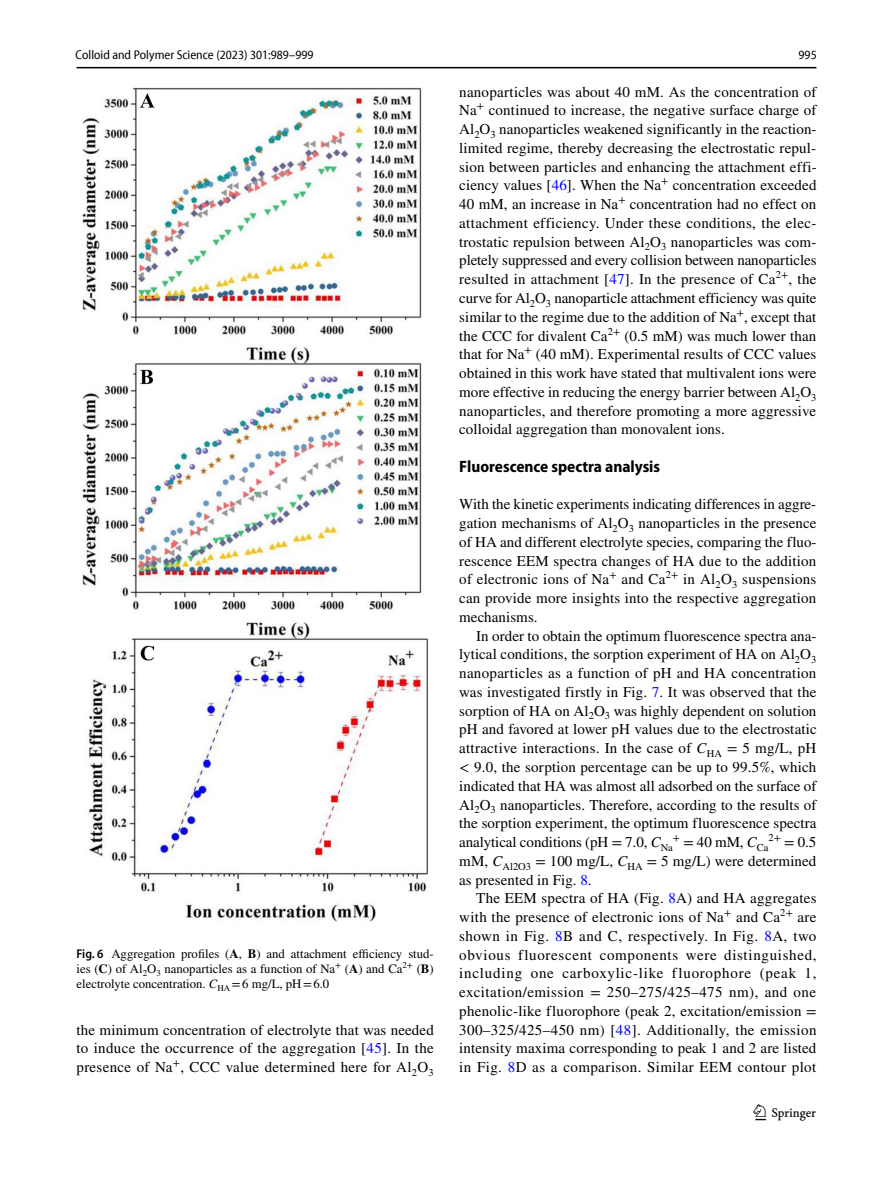
<style>
.page{position:relative;width:893px;height:1187px;background:#fff}
.page>*{position:absolute;margin:0;border:0;box-sizing:border-box;transform-origin:0 0}
.t1{font:22.5px "Springnew Regular 3";color:#000}
.t2{font:700 semi-condensed 16.5px "Myriad Pro";color:#000}
.t3{font:15px/18.8px "STIX";letter-spacing:.01em;color:#000;text-align:justify}
.t4{font:12.75px/15px "STIX";color:#000;text-align:justify}
.t5{font:semi-condensed 12.75px "Myriad Pro Unic";color:#000}
.s1{font-family:"Myriad Pro";font-weight:600;font-stretch:semi-condensed}
.s2{font-weight:700}
.s3{font-style:italic}
.s4{color:#00f}
</style>
<div class="page">
<hr style="left:77px;top:67px;width:739px;height:1px;background:#000">
<img style="left:82px;top:87px;width:347px;height:835px">
<p class="t5" style="left:76px;top:50px;width:239px">Colloid and Polymer Science (2023) 301:989–999</p>
<p class="t5" style="left:798px;top:50px;width:20px">995</p>
<p class="t4" style="left:77px;top:946px;width:359px"><span class="s1">Fig. 6</span> Aggregation profiles (<span class="s2">A</span>, <span class="s2">B</span>) and attachment efficiency stud&shy;ies (<span class="s2">C</span>) of Al<sub>2</sub>O<sub>3</sub> nanoparticles as a function of Na<sup>+</sup> (<span class="s2">A</span>) and Ca<sup>2+</sup> (<span class="s2">B</span>) electrolyte concentration. <span class="s3">C</span><sub>HA</sub> =6 mg/L, pH=6.0</p>
<p class="t3" style="left:77px;top:1021px;width:359px">the minimum concentration of electrolyte that was needed to induce the occurrence of the aggregation [<span class="s4">45</span>]. In the presence of Na<sup>+</sup>, CCC value determined here for Al<sub>2</sub>O<sub>3</sub></p>
<p class="t3" style="left:459px;top:83px;width:359px">nanoparticles was about 40 mM. As the concentration of Na<sup>+</sup> continued to increase, the negative surface charge of Al<sub>2</sub>O<sub>3</sub> nanoparticles weakened significantly in the reaction&shy;limited regime, thereby decreasing the electrostatic repul&shy;sion between particles and enhancing the attachment effi&shy;ciency values [<span class="s4">46</span>]. When the Na<sup>+</sup> concentration exceeded 40 mM, an increase in Na<sup>+</sup> concentration had no effect on attachment efficiency. Under these conditions, the elec&shy;trostatic repulsion between Al<sub>2</sub>O<sub>3</sub> nanoparticles was com&shy;pletely suppressed and every collision between nanoparticles resulted in attachment [<span class="s4">47</span>]. In the presence of Ca<sup>2+</sup>, the curve for Al<sub>2</sub>O<sub>3</sub> nanoparticle attachment efficiency was quite similar to the regime due to the addition of Na<sup>+</sup>, except that the CCC for divalent Ca<sup>2+</sup> (0.5 mM) was much lower than that for Na<sup>+</sup> (40 mM). Experimental results of CCC values obtained in this work have stated that multivalent ions were more effective in reducing the energy barrier between Al<sub>2</sub>O<sub>3 </sub>nanoparticles, and therefore promoting a more aggressive colloidal aggregation than monovalent ions.</p>
<p class="t2" style="left:459px;top:457px;width:202px">Fluorescence spectra analysis</p>
<p class="t3" style="left:459px;top:496px;width:359px">With the kinetic experiments indicating differences in aggre&shy;gation mechanisms of Al<sub>2</sub>O<sub>3</sub> nanoparticles in the presence of HA and different electrolyte species, comparing the fluo&shy;rescence EEM spectra changes of HA due to the addition of electronic ions of Na<sup>+</sup> and Ca<sup>2+</sup> in Al<sub>2</sub>O<sub>3</sub> suspensions can provide more insights into the respective aggregation mechanisms.</p>
<p class="t3" style="left:459px;top:627px;width:359px;text-indent:17px">In order to obtain the optimum fluorescence spectra ana&shy;lytical conditions, the sorption experiment of HA on Al<sub>2</sub>O<sub>3 </sub>nanoparticles as a function of pH and HA concentration was investigated firstly in Fig. <span class="s4">7</span>. It was observed that the sorption of HA on Al<sub>2</sub>O<sub>3</sub> was highly dependent on solution pH and favored at lower pH values due to the electrostatic attractive interactions. In the case of <span class="s3">C</span><sub>HA</sub> = 5 mg/L, pH &lt; 9.0, the sorption percentage can be up to 99.5%, which indicated that HA was almost all adsorbed on the surface of Al<sub>2</sub>O<sub>3</sub> nanoparticles. Therefore, according to the results of the sorption experiment, the optimum fluorescence spectra analytical conditions (pH = 7.0, <span class="s3">C</span><sub>Na</sub><sup>+</sup> = 40 mM, <span class="s3">C</span><sub>Ca</sub><sup>2+</sup> = 0.5 mM, <span class="s3">C</span><sub>Al2O3</sub> = 100 mg/L, <span class="s3">C</span><sub>HA</sub> = 5 mg/L) were determined as presented in Fig. <span class="s4">8</span>.</p>
<p class="t3" style="left:459px;top:889px;width:359px;text-indent:17px">The EEM spectra of HA (Fig. <span class="s4">8</span>A) and HA aggregates with the presence of electronic ions of Na<sup>+</sup> and Ca<sup>2+</sup> are shown in Fig. <span class="s4">8</span>B and C, respectively. In Fig. <span class="s4">8</span>A, two obvious fluorescent components were distinguished, including one carboxylic-like fluorophore (peak 1, excitation/emission = 250–275/425–475 nm), and one phenolic-like fluorophore (peak 2, excitation/emission = 300–325/425–450 nm) [<span class="s4">48</span>]. Additionally, the emission intensity maxima corresponding to peak 1 and 2 are listed in Fig. <span class="s4">8</span>D as a comparison. Similar EEM contour plot</p>
<h1 class="t1" style="left:755px;top:1104px;width:62px">1 3</h1>
</div>
